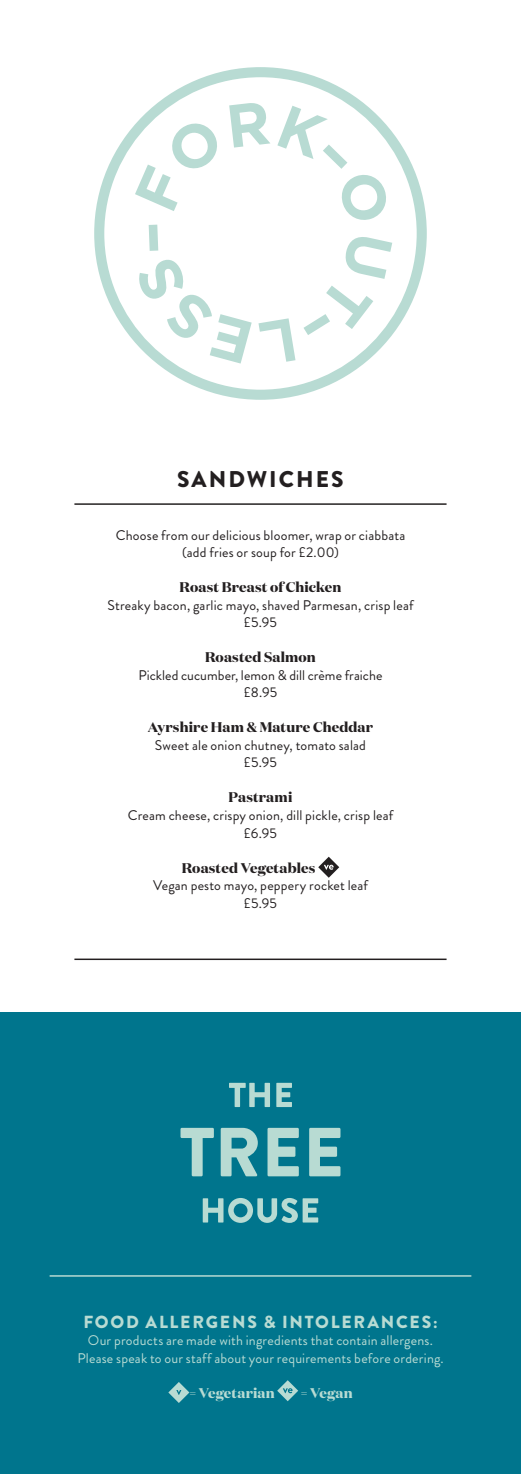
<style>
.page{position:relative;width:521px;height:1474px;background:#fff}
.page>*{position:absolute;margin:0;border:0;box-sizing:border-box;transform-origin:0 0}
.t1{font:900 22.75px "Brandon Grotesque";letter-spacing:.09em;color:#231f20}
.t2{font:900 17.5px "Brandon Grotesque";letter-spacing:.1em;color:#b8dbd3}
.t3{font:14px/17.5px "Brandon Grotesque";letter-spacing:.015em;color:#231f20;text-align:center}
.t4{font:14px/17.5px "Brandon Grotesque";letter-spacing:.015em;color:#b8dbd3;text-align:center}
.t5{font:700 14px "Domaine Disp";letter-spacing:.01em;color:#b8dbd3}
.t6{font:700 14px "Domaine Disp";letter-spacing:.01em;color:#231f20}
.s1{font-family:"Domaine Disp";font-weight:700}
</style>
<div class="page">
<div style="left:0;top:1012px;width:521px;height:461px;background:#00758d"></div>
<svg style="left:168px;top:1382px;width:21px;height:20px"></svg>
<svg style="left:277px;top:1380px;width:21px;height:21px"></svg>
<svg style="left:94px;top:67px;width:333px;height:333px"></svg>
<svg style="left:135px;top:103px;width:257px;height:260px"></svg>
<hr style="left:50px;top:1275px;width:421px;height:1px;background:#b8dbd3">
<svg style="left:203px;top:1198px;width:115px;height:24px"></svg>
<svg style="left:180px;top:1127px;width:160px;height:49px"></svg>
<svg style="left:229px;top:1082px;width:63px;height:25px"></svg>
<hr style="left:74px;top:503px;width:372px;height:2px;background:#231f20">
<svg style="left:318px;top:856px;width:21px;height:21px"></svg>
<hr style="left:74px;top:958px;width:372px;height:2px;background:#231f20">
<p class="t1" style="left:177px;top:463px;width:168px">SANDWICHES</p>
<p class="t3" style="left:116px;top:526px;width:291px">Choose from our delicious bloomer, wrap or ciabbata (add fries or soup for £2.00)</p>
<p class="t3" style="left:107px;top:579px;width:307px"><span class="s1">Roast Breast of Chicken<br></span>Streaky bacon, garlic mayo, shaved Parmesan, crisp leaf £5.95</p>
<p class="t3" style="left:138px;top:649px;width:246px"><span class="s1">Roasted Salmon<br></span>Pickled cucumber, lemon &amp; dill crème fraiche £8.95</p>
<p class="t3" style="left:148px;top:719px;width:227px"><span class="s1">Ayrshire Ham &amp; Mature Cheddar<br></span>Sweet ale onion chutney, tomato salad £5.95</p>
<p class="t3" style="left:128px;top:789px;width:267px"><span class="s1">Pastrami<br></span>Cream cheese, crispy onion, dill pickle, crisp leaf £6.95</p>
<p class="t6" style="left:182px;top:858px;width:135px">Roasted Vegetables</p>
<p class="t3" style="left:153px;top:876px;width:216px">Vegan pesto mayo, peppery rocket leaf</p>
<p class="t3" style="left:244px;top:894px;width:35px">£5.95</p>
<p class="t2" style="left:83px;top:1309px;width:356px">FOOD ALLERGENS &amp; INTOLERANCES:</p>
<p class="t4" style="left:77px;top:1331px;width:368px">Our products are made with ingredients that contain allergens.<br>Please speak to our staff about your requirements before ordering.</p>
<p class="t5" style="left:189px;top:1383px;width:87px">= Vegetarian</p>
<p class="t5" style="left:301px;top:1383px;width:53px">= Vegan</p>
</div>
